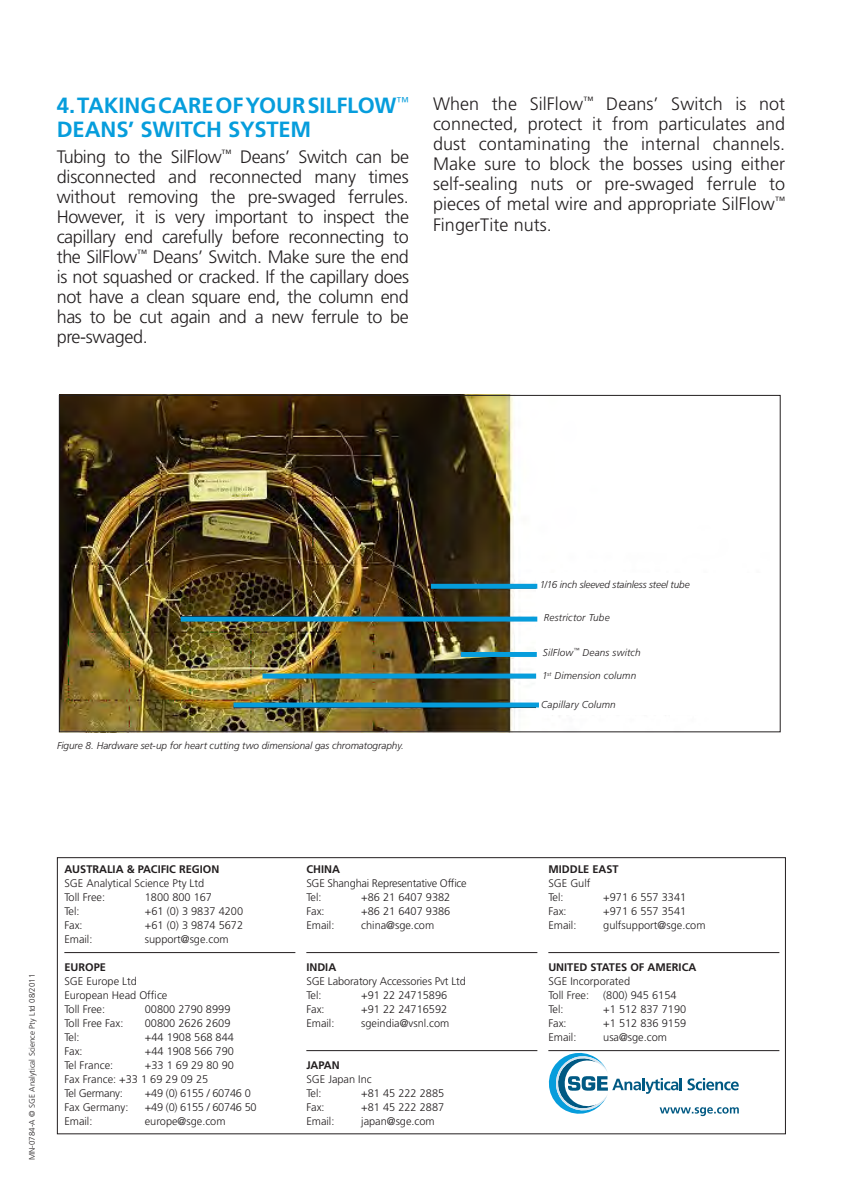
<style>
.page{position:relative;width:842px;height:1191px;background:#fff}
.page>*{position:absolute;margin:0;border:0;box-sizing:border-box;transform-origin:0 0}
.Heading_Body_Text{font:700 22px/24px "Frutiger";letter-spacing:-.005em;color:#069ddc}
.Body_Text{font:300 18px/20px "Frutiger";letter-spacing:-.02em;color:#231f20;text-align:justify}
.t1{font:300 11px "Frutiger";color:#231f20}
.t2{font:300 11px "Frutiger";letter-spacing:-.02em;color:#231f20}
.t3{font:700 11px "Frutiger";color:#231f20}
.Picture_Heading{font:italic 300 10px "Frutiger";letter-spacing:-.005em;color:#231f20}
.Picture_Text{font:italic 300 10px "Frutiger";letter-spacing:.015em;color:#231f20}
.Picture_Text-2{font:italic 300 10px "Frutiger";letter-spacing:-.015em;color:#231f20}
.t4{font:300 8px "Frutiger";color:#231f20}
</style>
<div class="page">
<hr style="left:64px;top:952px;width:231px;height:1px;background:#231f20">
<hr style="left:306px;top:952px;width:231px;height:1px;background:#231f20">
<hr style="left:306px;top:1050px;width:231px;height:1px;background:#231f20">
<hr style="left:548px;top:952px;width:231px;height:1px;background:#231f20">
<hr style="left:548px;top:1050px;width:231px;height:1px;background:#231f20">
<svg style="left:548px;top:1050px;width:191px;height:67px"></svg>
<img style="left:59px;top:394px;width:711px;height:336px">
<div style="left:536px;top:573px;width:242px;height:142px;background:#fff"></div>
<div style="left:262px;top:673px;width:274px;height:5px;background:#069ddc"></div>
<div style="left:461px;top:652px;width:76px;height:5px;background:#069ddc"></div>
<div style="left:181px;top:616px;width:356px;height:5px;background:#069ddc"></div>
<div style="left:431px;top:584px;width:106px;height:5px;background:#069ddc"></div>
<div style="left:234px;top:702px;width:305px;height:5px;background:#069ddc"></div>
<p class="Heading_Body_Text" style="left:57px;top:93px;width:354px">4. TAKI NG CARE OF YOUR SILFLOW<sup>™<br></sup>DEANS’ SWITCH SYSTEM</p>
<p class="Body_Text" style="left:57px;top:147px;width:354px">Tubing to the SilFlow<sup>™</sup> Deans’ Switch can be disconnected and reconnected many times without removing the pre-swaged ferrules.<br>However, it is very important to inspect the capillary end carefully before reconnecting to the SilFlow<sup>™</sup> Deans’ Switch. Make sure the end is not squashed or cracked. If the capillary does not have a clean square end, the column end has to be cut again and a new ferrule to be pre-swaged.</p>
<p class="Body_Text" style="left:433px;top:94px;width:354px">When the SilFlow<sup>™</sup> Deans’ Switch is not connected, protect it from particulates and dust contaminating the internal channels.<br>Make sure to block the bosses using either self-sealing nuts or pre-swaged ferrule to pieces of metal wire and appropriate SilFlow<sup>™ </sup>FingerTite nuts.</p>
<p class="Picture_Heading" style="left:57px;top:740px;width:349px">Figure 8. Hardware set-up for heart cutting two dimensional gas chromatography.</p>
<p class="t4" style="left:27px;top:1160px;width:188px;rotate:-90deg">MN-0784-A © SGE Analytical Science Pty Ltd 08/2011</p>
<p class="t3" style="left:64px;top:862px;width:30px">AU STRAL</p>
<p class="t3" style="left:113px;top:862px;width:74px">IA &amp; PACIFIC REG</p>
<p class="t3" style="left:200px;top:862px;width:12px">ION</p>
<p class="t1" style="left:64px;top:876px;width:141px">SGE Analytical Science Pty Ltd</p>
<p class="t1" style="left:64px;top:890px;width:42px">Toll Free:</p>
<p class="t1" style="left:145px;top:890px;width:69px">1800 800 167</p>
<p class="t1" style="left:64px;top:904px;width:17px">Tel:</p>
<p class="t1" style="left:145px;top:904px;width:100px">+61 (0) 3 9837 4200</p>
<p class="t1" style="left:64px;top:918px;width:20px">Fax:</p>
<p class="t1" style="left:145px;top:918px;width:100px">+61 (0) 3 9874 5672</p>
<p class="t1" style="left:64px;top:932px;width:30px">Email:</p>
<p class="t1" style="left:145px;top:932px;width:85px">support@sge.com</p>
<p class="t3" style="left:64px;top:960px;width:8px">EURO</p>
<p class="t3" style="left:94px;top:960px;width:12px">PE</p>
<p class="t1" style="left:64px;top:974px;width:74px">SGE Europe Ltd</p>
<p class="t1" style="left:64px;top:988px;width:105px">European Head Office</p>
<p class="t1" style="left:64px;top:1002px;width:42px">Toll Free:</p>
<p class="t1" style="left:145px;top:1002px;width:87px">00800 2790 8999</p>
<p class="t1" style="left:64px;top:1016px;width:61px">Toll Free Fax:</p>
<p class="t1" style="left:145px;top:1016px;width:87px">00800 2626 2609</p>
<p class="t1" style="left:64px;top:1030px;width:17px">Tel:</p>
<p class="t1" style="left:145px;top:1030px;width:91px">+44 1908 568 844</p>
<p class="t1" style="left:64px;top:1044px;width:20px">Fax:</p>
<p class="t1" style="left:145px;top:1044px;width:91px">+44 1908 566 790</p>
<p class="t1" style="left:64px;top:1058px;width:50px">Tel France:</p>
<p class="t1" style="left:145px;top:1058px;width:91px">+33 1 69 29 80 90</p>
<p class="t1" style="left:64px;top:1072px;width:146px">Fax France: +33 1 69 29 09 25</p>
<p class="t2" style="left:64px;top:1086px;width:60px">Tel Germany:</p>
<p class="t2" style="left:145px;top:1086px;width:107px">+49 (0) 6155 / 60746 0</p>
<p class="t1" style="left:64px;top:1100px;width:66px">Fax Germany:</p>
<p class="t2" style="left:145px;top:1100px;width:113px">+49 (0) 6155 / 60746 50</p>
<p class="t1" style="left:64px;top:1114px;width:30px">Email:</p>
<p class="t1" style="left:145px;top:1114px;width:82px">europe@sge.com</p>
<p class="t3" style="left:306px;top:862px;width:27px">CHINA</p>
<p class="t2" style="left:306px;top:876px;width:162px">SGE Shanghai Representative Office</p>
<p class="t1" style="left:306px;top:890px;width:17px">Tel:</p>
<p class="t1" style="left:361px;top:890px;width:91px">+86 21 6407 9382</p>
<p class="t1" style="left:306px;top:904px;width:20px">Fax:</p>
<p class="t1" style="left:361px;top:904px;width:91px">+86 21 6407 9386</p>
<p class="t1" style="left:306px;top:918px;width:30px">Email:</p>
<p class="t1" style="left:361px;top:918px;width:74px">china@sge.com</p>
<p class="t3" style="left:306px;top:960px;width:31px">INDIA</p>
<p class="t1" style="left:306px;top:974px;width:161px">SGE Laboratory Accessories Pvt Ltd</p>
<p class="t1" style="left:306px;top:988px;width:17px">Tel:</p>
<p class="t1" style="left:361px;top:988px;width:88px">+91 22 24715896</p>
<p class="t1" style="left:306px;top:1002px;width:20px">Fax:</p>
<p class="t1" style="left:361px;top:1002px;width:88px">+91 22 24716592</p>
<p class="t1" style="left:306px;top:1016px;width:30px">Email:</p>
<p class="t1" style="left:361px;top:1016px;width:90px">sgeindia@vsnl.com</p>
<p class="t3" style="left:306px;top:1058px;width:27px">JAPAN</p>
<p class="t1" style="left:306px;top:1072px;width:67px">SGE Japan Inc</p>
<p class="t1" style="left:306px;top:1086px;width:17px">Tel:</p>
<p class="t1" style="left:361px;top:1086px;width:85px">+81 45 222 2885</p>
<p class="t1" style="left:306px;top:1100px;width:20px">Fax:</p>
<p class="t1" style="left:361px;top:1100px;width:85px">+81 45 222 2887</p>
<p class="t1" style="left:306px;top:1114px;width:30px">Email:</p>
<p class="t1" style="left:361px;top:1114px;width:75px">japan@sge.com</p>
<p class="Picture_Text-2" style="left:540px;top:578px;width:151px">1/16 inch sleeved stainless steel tube</p>
<p class="Picture_Text" style="left:544px;top:612px;width:67px">Restrictor Tube</p>
<p class="Picture_Text" style="left:543px;top:646px;width:99px">SilFlow<sup>™</sup> Deans switch</p>
<p class="Picture_Text" style="left:542px;top:670px;width:96px">1<sup>st</sup> Dimension column</p>
<p class="Picture_Text" style="left:541px;top:699px;width:76px">Capillary Column</p>
<p class="t3" style="left:548px;top:862px;width:21px">MIDDLE</p>
<p class="t3" style="left:592px;top:862px;width:28px">EAST</p>
<p class="t1" style="left:548px;top:876px;width:44px">SGE Gulf</p>
<p class="t1" style="left:548px;top:890px;width:17px">Tel:</p>
<p class="t1" style="left:603px;top:890px;width:85px">+971 6 557 3341</p>
<p class="t1" style="left:548px;top:904px;width:20px">Fax:</p>
<p class="t1" style="left:603px;top:904px;width:85px">+971 6 557 3541</p>
<p class="t1" style="left:548px;top:918px;width:30px">Email:</p>
<p class="t1" style="left:603px;top:918px;width:104px">gulfsupport@sge.com</p>
<p class="t3" style="left:548px;top:960px;width:27px">UN ITED</p>
<p class="t3" style="left:590px;top:960px;width:14px">STATE</p>
<p class="t3" style="left:621px;top:960px;width:69px">S OF AMERICA</p>
<p class="t1" style="left:548px;top:974px;width:83px">SGE Incorporated</p>
<p class="t1" style="left:548px;top:988px;width:42px">Toll Free:</p>
<p class="t1" style="left:603px;top:988px;width:75px">(800) 945 6154</p>
<p class="t1" style="left:548px;top:1002px;width:17px">Tel:</p>
<p class="t1" style="left:603px;top:1002px;width:85px">+1 512 837 7190</p>
<p class="t1" style="left:548px;top:1016px;width:20px">Fax:</p>
<p class="t1" style="left:603px;top:1016px;width:85px">+1 512 836 9159</p>
<p class="t1" style="left:548px;top:1030px;width:30px">Email:</p>
<p class="t1" style="left:603px;top:1030px;width:65px">usa@sge.com</p>
</div>
